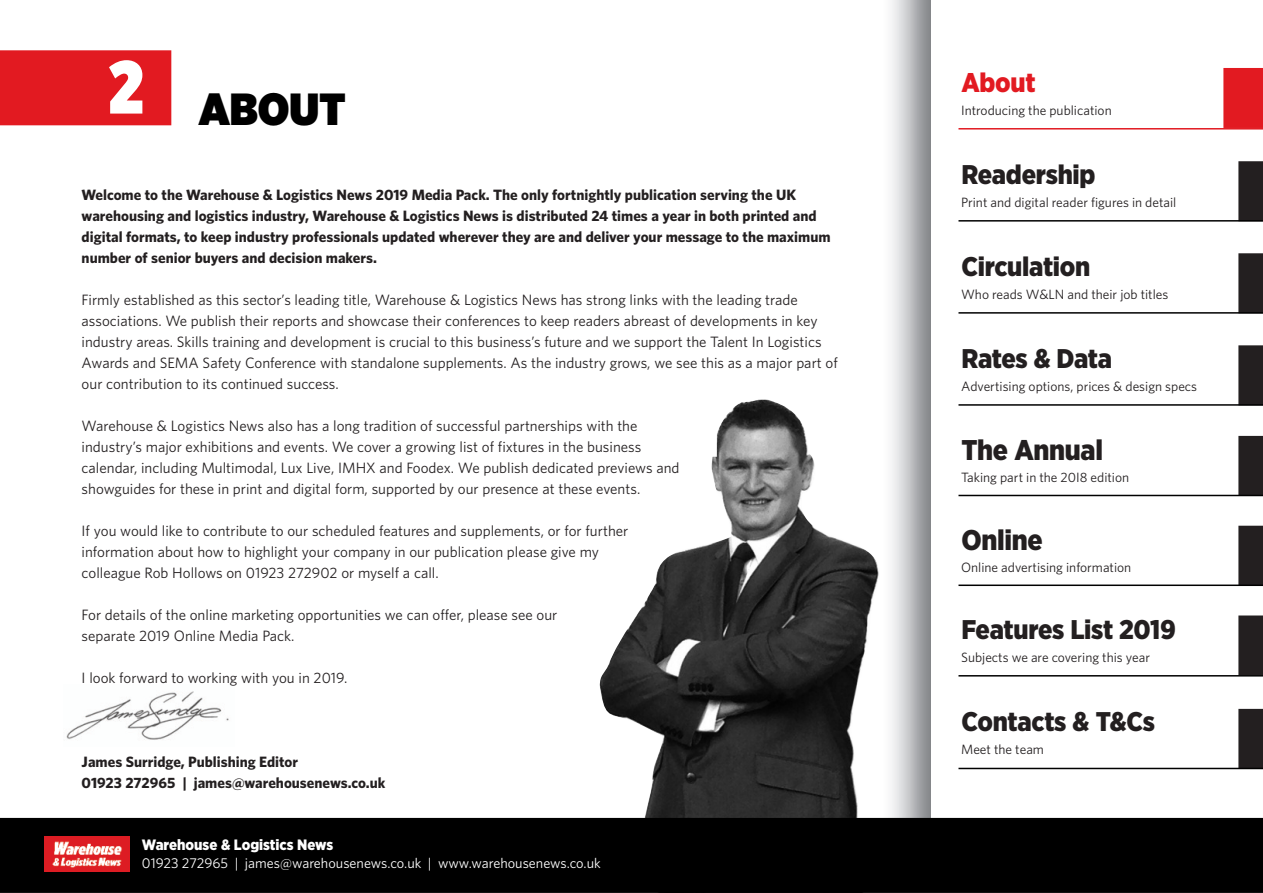
<style>
.page{position:relative;width:1263px;height:893px;background:#fff}
.page>*{position:absolute;margin:0;border:0;box-sizing:border-box;transform-origin:0 0}
.t1{font:900 75px "Gotham X Narrow";color:#fff}
.t2{font:900 45px "Gotham Narrow";color:#000}
.t3{font:900 28.5px "Gotham Narrow";letter-spacing:-.01em;color:#231f20}
.t4{font:900 27px "Gotham Narrow";letter-spacing:-.01em;color:#231f20}
.t5{font:900 27px "Gotham Narrow";letter-spacing:-.01em;color:#e21a21}
.t6{font:15px/21px "Whitney";color:#231f20}
.t7{font:700 15px/21px "Whitney";color:#231f20}
.t8{font:900 15px "Gotham Narrow";color:#fff}
.t9{font:14.25px "Whitney";color:#fff}
.t10{font:13.5px "Whitney";color:#231f20}
</style>
<div class="page">
<img style="left:66px;top:691px;width:163px;height:49px">
<img style="left:600px;top:400px;width:279px;height:418px">
<div style="left:0;top:50px;width:171px;height:75px;background:#e21a21"></div>
<div style="left:0;top:818px;width:1263px;height:75px;background:#000"></div>
<hr style="left:958px;top:128px;width:305px;height:2px;background:#e21a21">
<div style="left:1238px;top:161px;width:25px;height:60px;background:#231f20"></div>
<hr style="left:958px;top:220px;width:305px;height:2px;background:#000">
<div style="left:1238px;top:253px;width:25px;height:60px;background:#231f20"></div>
<hr style="left:958px;top:312px;width:305px;height:2px;background:#000">
<div style="left:1238px;top:345px;width:25px;height:60px;background:#231f20"></div>
<hr style="left:958px;top:404px;width:305px;height:2px;background:#000">
<div style="left:1238px;top:436px;width:25px;height:60px;background:#231f20"></div>
<hr style="left:958px;top:495px;width:305px;height:1px;background:#000">
<div style="left:1238px;top:526px;width:25px;height:60px;background:#231f20"></div>
<hr style="left:958px;top:584px;width:305px;height:2px;background:#000">
<div style="left:1238px;top:615px;width:25px;height:60px;background:#231f20"></div>
<hr style="left:958px;top:675px;width:305px;height:1px;background:#000">
<div style="left:1238px;top:709px;width:25px;height:60px;background:#231f20"></div>
<hr style="left:958px;top:768px;width:305px;height:1px;background:#000">
<div style="left:1223px;top:68px;width:40px;height:60px;background:#e21a21"></div>
<img style="left:45px;top:836px;width:84px;height:35px">
<h1 class="t1" style="left:109px;top:61px;width:36px">2</h1>
<h2 class="t2" style="left:199px;top:93px;width:148px">ABOUT</h2>
<p class="t7" style="left:82px;top:184px;width:750px">Welcome to the Warehouse &amp; Logistics News 2019 Media Pack. The only fortnightly publication serving the UK warehousing and logistics industry, Warehouse &amp; Logistics News is distributed 24 times a year in both printed and digital formats, to keep industry professionals updated wherever they are and deliver your message to the maximum number of senior buyers and decision makers.</p>
<p class="t6" style="left:82px;top:289px;width:758px">Firmly established as this sector’s leading title, Warehouse &amp; Logistics News has strong links with the leading trade associations. We publish their reports and showcase their conferences to keep readers abreast of developments in key industry areas. Skills training and development is crucial to this business’s future and we support the Talent In Logistics Awards and SEMA Safety Conference with standalone supplements. As the industry grows, we see this as a major part of our contribution to its continued success.</p>
<p class="t6" style="left:82px;top:415px;width:599px">Warehouse &amp; Logistics News also has a long tradition of successful partnerships with the industry’s major exhibitions and events. We cover a growing list of fixtures in the business calendar, including Multimodal, Lux Live, IMHX and Foodex. We publish dedicated previews and showguides for these in print and digital form, supported by our presence at these events.</p>
<p class="t6" style="left:82px;top:520px;width:548px">If you would like to contribute to our scheduled features and supplements, or for further information about how to highlight your company in our publication please give my colleague Rob Hollows on 01923 272902 or myself a call.</p>
<p class="t6" style="left:82px;top:604px;width:477px">For details of the online marketing opportunities we can offer, please see our separate 2019 Online Media Pack.</p>
<p class="t6" style="left:82px;top:667px;width:267px">I look forward to working with you in 2019.</p>
<p class="t7" style="left:82px;top:751px;width:305px">James Surridge, Publishing Editor<br>01923 272965 | james@warehousenews.co.uk</p>
<p class="t8" style="left:142px;top:839px;width:193px">Warehouse &amp; Logistics News</p>
<p class="t9" style="left:142px;top:855px;width:460px">01923 272965 | james@warehousenews.co.uk | www.warehousenews.co.uk</p>
<h3 class="t5" style="left:961px;top:73px;width:76px">About</h3>
<p class="t10" style="left:961px;top:103px;width:152px">Introducing the publication</p>
<h3 class="t4" style="left:961px;top:165px;width:136px">Readership</h3>
<p class="t10" style="left:961px;top:195px;width:217px">Print and digital reader figures in detail</p>
<h3 class="t4" style="left:961px;top:257px;width:130px">Circulation</h3>
<p class="t10" style="left:961px;top:287px;width:209px">Who reads W&amp;LN and their job titles</p>
<h3 class="t4" style="left:961px;top:349px;width:152px">Rates &amp; Data</h3>
<p class="t10" style="left:961px;top:379px;width:238px">Advertising options, prices &amp; design specs</p>
<h3 class="t3" style="left:961px;top:440px;width:143px">The Annual</h3>
<p class="t10" style="left:961px;top:469px;width:170px">Taking part in the 20I8 edition</p>
<h3 class="t3" style="left:961px;top:530px;width:83px">Online</h3>
<p class="t10" style="left:961px;top:559px;width:172px">Online advertising information</p>
<h3 class="t4" style="left:961px;top:620px;width:216px">Features List 2019</h3>
<p class="t10" style="left:961px;top:650px;width:190px">Subjects we are covering this year</p>
<h3 class="t4" style="left:961px;top:712px;width:195px">Contacts &amp; T&amp;Cs</h3>
<p class="t10" style="left:961px;top:742px;width:84px">Meet the team</p>
</div>
